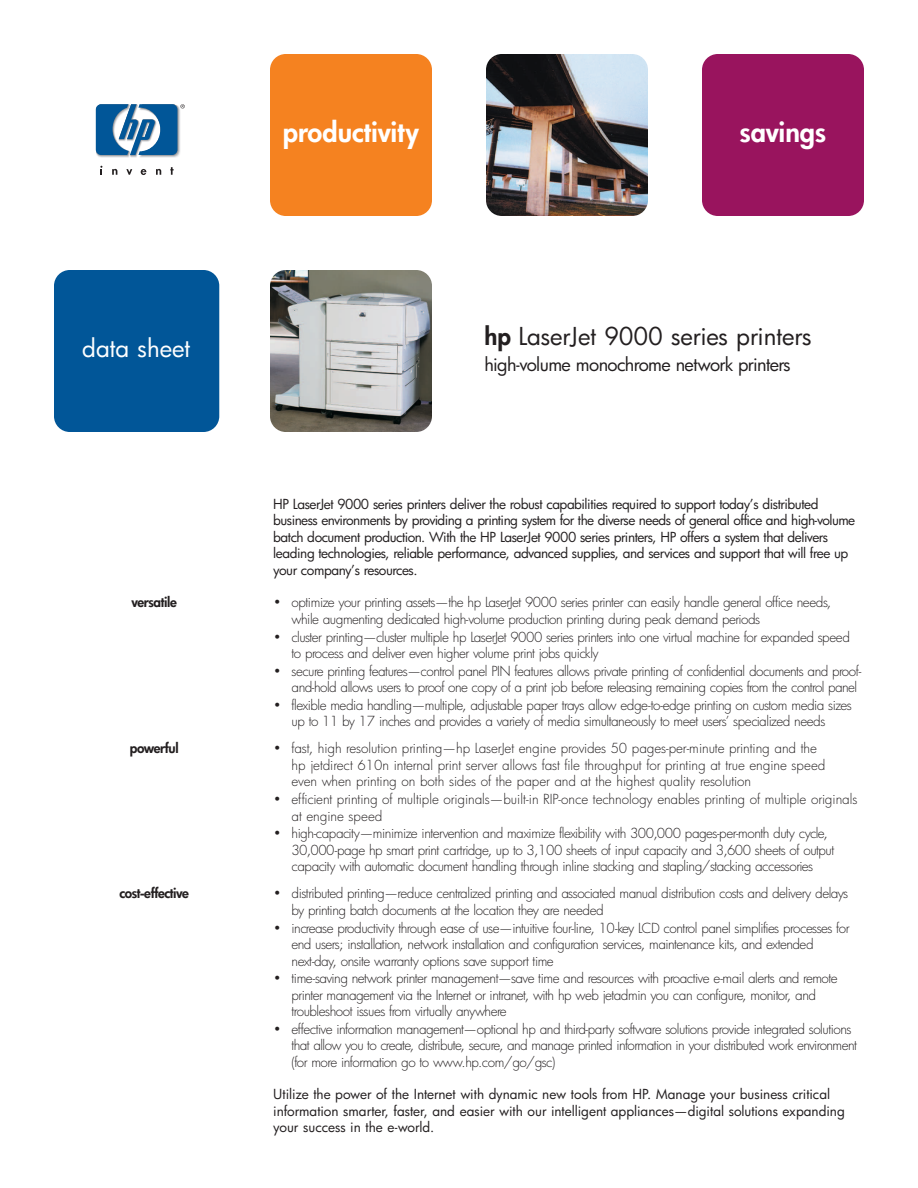
<style>
.page{position:relative;width:918px;height:1188px;background:#fff}
.page>*{position:absolute;margin:0;border:0;box-sizing:border-box;transform-origin:0 0}
.t1{font:800 27px "Futura";color:#fff}
.t2{font:24px "Futura";letter-spacing:-.005em;color:#231f20}
.t3{font:24px "Futura";color:#fff}
.t4{font:18px "Futura";letter-spacing:-.03em;color:#231f20}
.t5{font:300 13.5px/16.5px "Futura";letter-spacing:-.035em;color:#231f20}
.t6{font:13.5px/16.5px "Futura";letter-spacing:-.03em;color:#231f20}
.t7{font:300 13.5px/16.5px "Futura";letter-spacing:-.005em;color:#231f20}
.t8{font:13.5px/16.5px "Futura";color:#231f20}
.t9{font:300 13.5px/16.5px "Futura";color:#231f20}
.t10{font:800 13.5px "Futura";letter-spacing:-.03em;color:#231f20}
.s1{font-weight:800}
</style>
<div class="page">
<div style="left:702px;top:54px;width:162px;height:162px;background:#99145e;border-radius:16px"></div>
<div style="left:270px;top:54px;width:162px;height:162px;background:#f58220;border-radius:16px"></div>
<svg style="left:126px;top:169px;width:6px;height:6px"></svg>
<svg style="left:112px;top:169px;width:5px;height:6px"></svg>
<svg style="left:156px;top:169px;width:5px;height:6px"></svg>
<svg style="left:100px;top:166px;width:2px;height:9px"></svg>
<svg style="left:141px;top:169px;width:5px;height:6px"></svg>
<svg style="left:170px;top:167px;width:4px;height:8px"></svg>
<svg style="left:96px;top:104px;width:89px;height:54px"></svg>
<img style="left:270px;top:270px;width:162px;height:162px;border-radius:16px">
<img style="left:486px;top:54px;width:162px;height:162px;border-radius:16px">
<div style="left:54px;top:270px;width:165px;height:162px;background:#015698;border-radius:16px"></div>
<h2 class="t3" style="left:82px;top:337px;width:110px">data sheet</h2>
<h1 class="t1" style="left:283px;top:119px;width:138px">productivity</h1>
<h1 class="t1" style="left:740px;top:119px;width:88px">savings</h1>
<h2 class="t2" style="left:484px;top:325px;width:329px"><span class="s1">hp</span> LaserJet 9000 series printers</h2>
<h3 class="t4" style="left:484px;top:356px;width:308px">high-volume monochrome network printers</h3>
<p class="t6" style="left:273px;top:497px;width:584px">HP LaserJet 9000 series printers deliver the robust capabilities required to support today’s distributed business environments by providing a printing system for the diverse needs of general office and high-volume batch document production. With the HP LaserJet 9000 series printers, HP offers a system that delivers leading technologies, reliable performance, advanced supplies, and services and support that will free up your company’s resources.</p>
<p class="t10" style="left:132px;top:596px;width:47px">versatile</p>
<p class="t5" style="left:292px;top:595px;width:541px;text-indent:-18px">• optimize your printing assets—the hp LaserJet 9000 series printer can easily handle general office needs, while augmenting dedicated high-volume production printing during peak demand periods</p>
<p class="t5" style="left:292px;top:630px;width:560px;text-indent:-18px">• cluster printing—cluster multiple hp LaserJet 9000 series printers into one virtual machine for expanded speed to process and deliver even higher volume print jobs quickly</p>
<p class="t5" style="left:292px;top:664px;width:571px;text-indent:-18px">• secure printing features—control panel PIN features allows private printing of confidential documents and proof&shy;and-hold allows users to proof one copy of a print job before releasing remaining copies from the control panel</p>
<p class="t5" style="left:273px;top:698px;width:580px;text-align:center">• flexible media handling—multiple, adjustable paper trays allow edge-to-edge printing on custom media sizes up to 11 by 17 inches and provides a variety of media simultaneously to meet users’ specialized needs</p>
<p class="t10" style="left:130px;top:742px;width:50px">powerful</p>
<p class="t7" style="left:292px;top:742px;width:535px;text-indent:-18px">• fast, high resolution printing—hp LaserJet engine provides 50 pages-per-minute printing and the hp jetdirect 610n internal print server allows fast file throughput for printing at true engine speed even when printing on both sides of the paper and at the highest quality resolution</p>
<p class="t9" style="left:292px;top:792px;width:567px;text-indent:-18px">• efficient printing of multiple originals—built-in RIP-once technology enables printing of multiple originals at engine speed</p>
<p class="t5" style="left:292px;top:826px;width:544px;text-indent:-18px">• high-capacity—minimize intervention and maximize flexibility with 300,000 pages-per-month duty cycle,<br>30,000-page hp smart print cartridge, up to 3,100 sheets of input capacity and 3,600 sheets of output capacity with automatic document handling through inline stacking and stapling/stacking accessories</p>
<p class="t10" style="left:120px;top:887px;width:71px">cost-effective</p>
<p class="t5" style="left:292px;top:886px;width:558px;text-indent:-18px">• distributed printing—reduce centralized printing and associated manual distribution costs and delivery delays by printing batch documents at the location they are needed</p>
<p class="t5" style="left:292px;top:921px;width:559px;text-indent:-18px">• increase productivity through ease of use—intuitive four-line, 10-key LCD control panel simplifies processes for end users; installation, network installation and configuration services, maintenance kits, and extended next-day, onsite warranty options save support time</p>
<p class="t5" style="left:292px;top:971px;width:548px;text-indent:-18px">• time-saving network printer management—save time and resources with proactive e-mail alerts and remote printer management via the Internet or intranet, with hp web jetadmin you can configure, monitor, and troubleshoot issues from virtually anywhere</p>
<p class="t5" style="left:292px;top:1022px;width:567px;text-indent:-18px">• effective information management—optional hp and third-party software solutions provide integrated solutions that allow you to create, distribute, secure, and manage printed information in your distributed work environment (for more information go to www.hp.com/go/gsc)</p>
<p class="t8" style="left:273px;top:1087px;width:573px">Utilize the power of the Internet with dynamic new tools from HP. Manage your business critical information smarter, faster, and easier with our intelligent appliances—digital solutions expanding your success in the e-world.</p>
</div>
